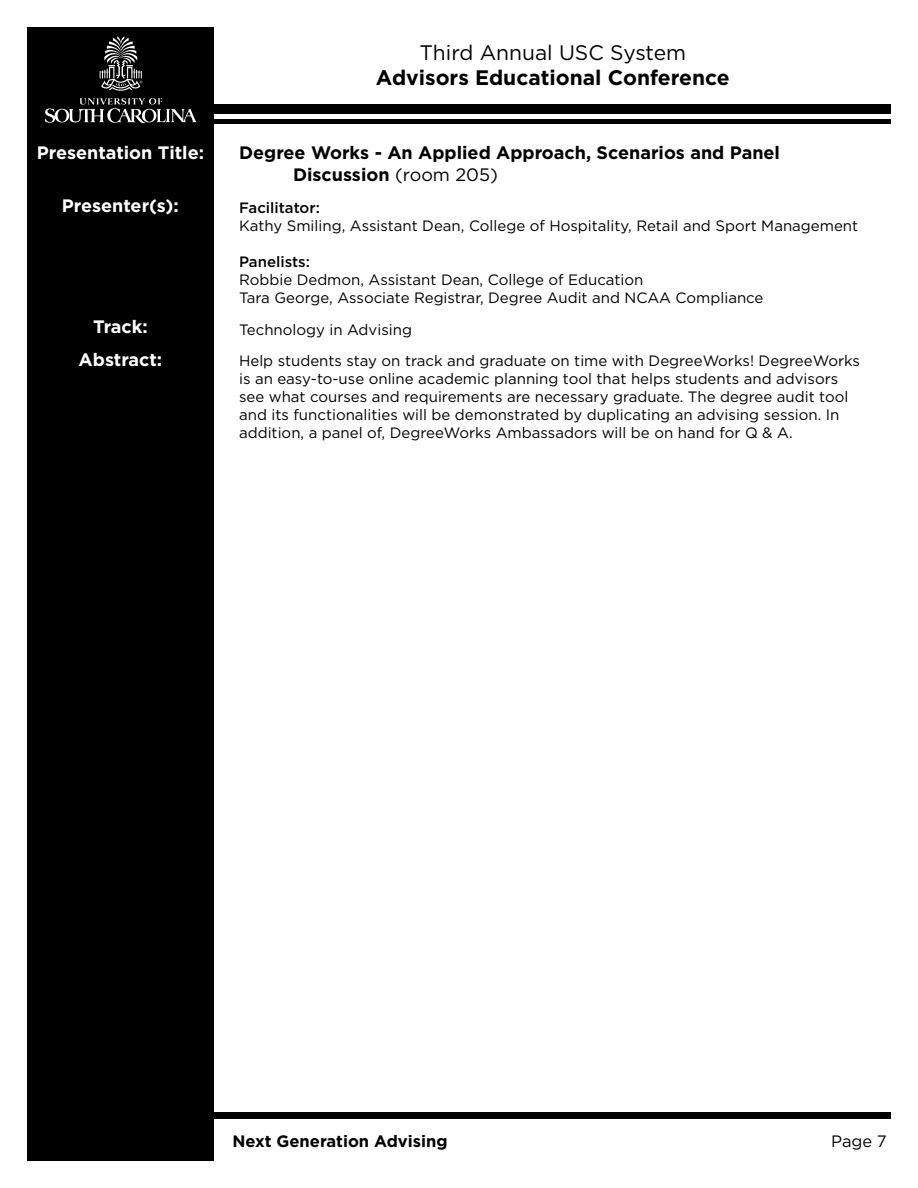
<style>
.page{position:relative;width:918px;height:1188px;background:#fff}
.page>*{position:absolute;margin:0;border:0;box-sizing:border-box;transform-origin:0 0}
.t1{font:700 21px "Gotham";color:#000}
.t2{font:21px "Gotham";color:#000}
.t3{font:700 18px/21.6px "Gotham";color:#000}
.t4{font:700 18px "Gotham";color:#fff}
.t5{font:700 16.5px "Gotham";color:#000}
.t6{font:16.5px "Gotham";color:#000}
.t7{font:15px/18px "Gotham";color:#000}
.t8{font:500 15px "Gotham";color:#000}
.s1{font-weight:400}
</style>
<div class="page">
<div style="left:27px;top:104px;width:864px;height:9px;background:#000"></div>
<div style="left:27px;top:1113px;width:864px;height:6px;background:#000"></div>
<div style="left:27px;top:27px;width:187px;height:1134px;background:#000"></div>
<div style="left:27px;top:119px;width:864px;height:5px;background:#000"></div>
<svg style="left:45px;top:98px;width:152px;height:25px"></svg>
<svg style="left:100px;top:36px;width:42px;height:55px"></svg>
<h1 class="t2" style="left:420px;top:39px;width:268px">Third Annual USC System</h1>
<h1 class="t1" style="left:376px;top:63px;width:355px">Advisors Educational Conference</h1>
<p class="t4" style="left:37px;top:141px;width:169px">Presentation Title:</p>
<p class="t3" style="left:293px;top:142px;width:488px;text-indent:-54px">Degree Works - An Applied Approach, Scenarios and Panel<br>Discussion <span class="s1">(room 205)</span></p>
<p class="t4" style="left:62px;top:194px;width:119px">Presenter(s):</p>
<p class="t8" style="left:239px;top:198px;width:82px">Facilitator:</p>
<p class="t7" style="left:239px;top:216px;width:621px">Kathy Smiling, Assistant Dean, College of Hospitality, Retail and Sport Management</p>
<p class="t8" style="left:239px;top:252px;width:72px">Panelists:</p>
<p class="t7" style="left:239px;top:270px;width:526px">Robbie Dedmon, Assistant Dean, College of Education<br>Tara George, Associate Registrar, Degree Audit and NCAA Compliance</p>
<p class="t4" style="left:93px;top:315px;width:56px">Track:</p>
<p class="t7" style="left:239px;top:320px;width:174px">Technology in Advising</p>
<p class="t4" style="left:79px;top:348px;width:85px">Abstract:</p>
<p class="t7" style="left:239px;top:352px;width:623px">Help students stay on track and graduate on time with DegreeWorks! DegreeWorks is an easy-to-use online academic planning tool that helps students and advisors see what courses and requirements are necessary graduate. The degree audit tool and its functionalities will be demonstrated by duplicating an advising session. In addition, a panel of, DegreeWorks Ambassadors will be on hand for Q &amp; A.</p>
<p class="t5" style="left:232px;top:1130px;width:217px">Next Generation Advising</p>
<p class="t6" style="left:831px;top:1131px;width:57px">Page 7</p>
</div>
